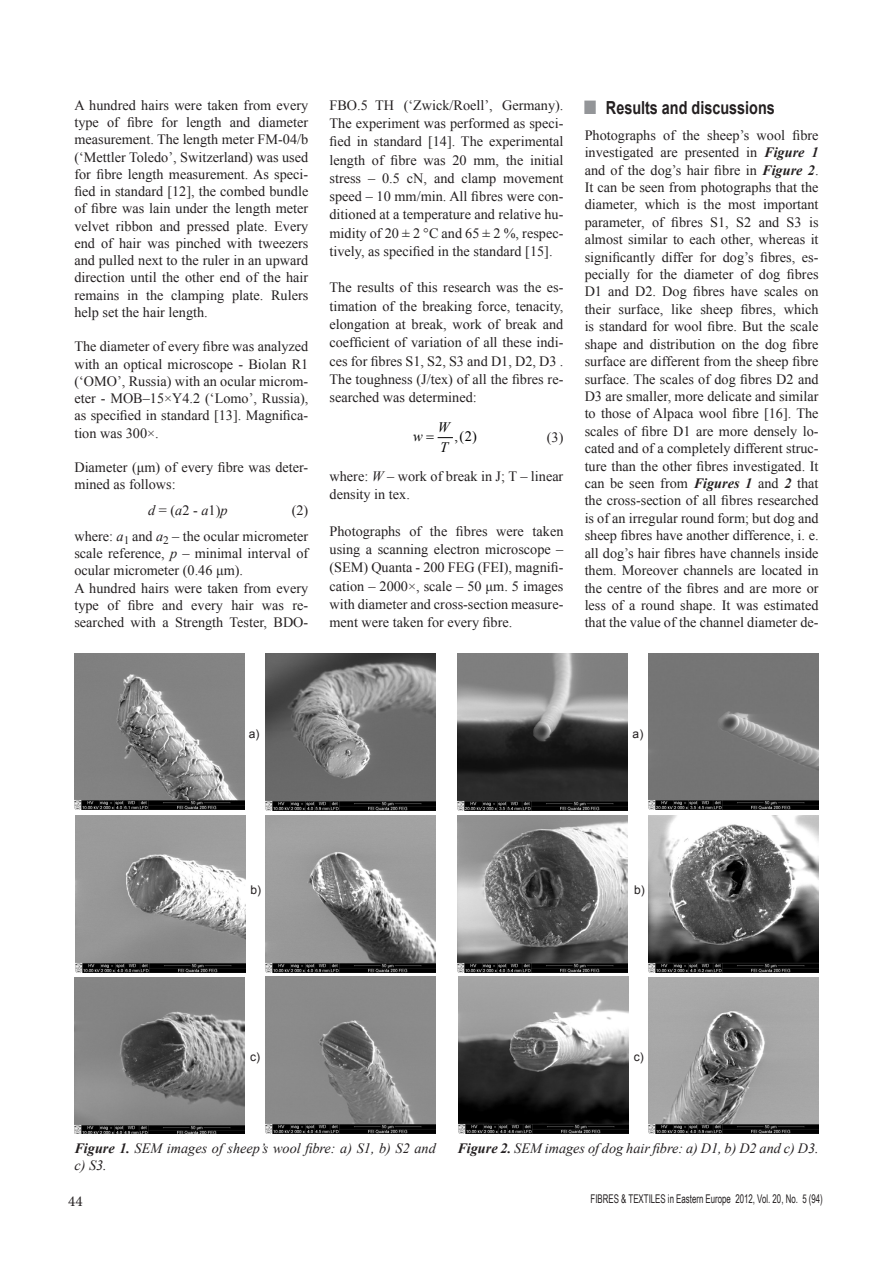
<style>
.page{position:relative;width:893px;height:1263px;background:#fff}
.page>*{position:absolute;margin:0;border:0;box-sizing:border-box;transform-origin:0 0}
.t1{font:700 18px "Arial";color:#231f20;scale:.8 1}
.t2{font:15px "Minion Pro";color:#231f20}
.t3{font:14.4px "Times New Roman";color:#000}
.t4{font:italic 14.4px "Times New Roman";color:#000}
.t5{font:14.25px/17.4px "Times New Roman";color:#231f20;text-align:justify}
.t6{font:italic 14.25px/17.1px "Times New Roman";color:#231f20}
.t7{font:12px "Arial Narrow";color:#231f20;scale:.8 1}
.t8{font:12px "Arial";color:#231f20}
.s1{font-style:italic}
.s2{color:#939598}
.s3{font-weight:700;font-style:italic}
.s4{font-weight:700}
</style>
<div class="page">
<div style="left:584px;top:101px;width:12px;height:13px;border:3px solid #939598"></div>
<img style="left:74px;top:653px;width:170px;height:157px">
<img style="left:74px;top:977px;width:170px;height:157px">
<img style="left:75px;top:815px;width:170px;height:157px">
<img style="left:265px;top:653px;width:170px;height:157px">
<img style="left:266px;top:816px;width:170px;height:156px">
<img style="left:266px;top:977px;width:170px;height:156px">
<img style="left:457px;top:654px;width:170px;height:156px">
<img style="left:648px;top:653px;width:171px;height:157px">
<img style="left:458px;top:815px;width:170px;height:157px">
<img style="left:648px;top:815px;width:171px;height:157px">
<img style="left:458px;top:977px;width:170px;height:156px">
<img style="left:648px;top:977px;width:171px;height:157px">
<svg style="left:437px;top:437px;width:15px;height:2px"></svg>
<p class="t5" style="left:74px;top:96px;width:235px">A hundred hairs were taken from every type of fibre for length and diameter measurement. The length meter FM-04/b (‘Mettler Toledo’, Switzerland) was used for fibre length measurement. As speci&shy;fied in standard [12], the combed bundle of fibre was lain under the length meter velvet ribbon and pressed plate. Every end of hair was pinched with tweezers and pulled next to the ruler in an upward direction until the other end of the hair remains in the clamping plate. Rulers help set the hair length.</p>
<p class="t5" style="left:74px;top:338px;width:235px">The diameter of every fibre was analyzed with an optical microscope - Biolan R1 (‘OMO’, Russia) with an ocular microm&shy;eter - MOB–15×Y4.2 (‘Lomo’, Russia), as specified in standard [13]. Magnifica&shy;tion was 300×.</p>
<p class="t5" style="left:74px;top:459px;width:235px">Diameter (μm) of every fibre was deter&shy;mined as follows:</p>
<p class="t5" style="left:148px;top:502px;width:81px"><span class="s1">d</span> = (<span class="s1">a</span>2 - <span class="s1">a</span>1)<span class="s1">p</span></p>
<p class="t5" style="left:74px;top:497px;width:235px;line-height:25.7px;text-align:right">(2)<br>where: <span class="s1">a</span><sub>1</sub> and <span class="s1">a</span><sub>2</sub> – the ocular micrometer</p>
<p class="t5" style="left:74px;top:545px;width:235px;text-align:left">scale reference, <span class="s1">p</span> – minimal interval of ocular micrometer (0.46 μm).<br>A hundred hairs were taken from every type of fibre and every hair was re&shy;searched with a Strength Tester, BDO-</p>
<p class="t5" style="left:329px;top:96px;width:235px;line-height:18.3px">FBO.5 TH (‘Zwick/Roell’, Germany).<br>The experiment was performed as speci&shy;fied in standard [14]. The experimental length of fibre was 20 mm, the initial stress – 0.5 cN, and clamp movement speed – 10 mm/min. All fibres were con&shy;ditioned at a temperature and relative hu&shy;midity of 20 ± 2 °C and 65 ± 2 %, respec&shy;tively, as specified in the standard [15].</p>
<p class="t5" style="left:330px;top:278px;width:235px;line-height:18.3px">The results of this research was the es&shy;timation of the breaking force, tenacity, elongation at break, work of break and coefficient of variation of all these indi&shy;ces for fibres S1, S2, S3 and D1, D2, D3 .<br>The toughness (J/tex) of all the fibres re&shy;searched was determined:</p>
<p class="t3" style="left:454px;top:427px;width:24px">,(2)</p>
<p class="t4" style="left:440px;top:438px;width:10px">T</p>
<p class="t4" style="left:438px;top:417px;width:13px">W</p>
<p class="t4" style="left:413px;top:426px;width:11px">w</p>
<p class="t5" style="left:547px;top:428px;width:18px">(3)</p>
<p class="t5" style="left:330px;top:467px;width:235px;line-height:18.3px">where: <span class="s1">W</span> – work of break in J; T – linear density in tex.</p>
<p class="t5" style="left:330px;top:522px;width:235px;line-height:18.3px">Photographs of the fibres were taken using a scanning electron microscope – (SEM) Quanta - 200 FEG (FEI), magnifi&shy;cation – 2000×, scale – 50 μm. 5 images with diameter and cross-section measure&shy;ment were taken for every fibre.</p>
<p class="t1" style="left:585px;top:96px;width:239px"><span class="s2">■</span> Results and discussions</p>
<p class="t5" style="left:585px;top:126px;width:235px">Photographs of the sheep’s wool fibre investigated are presented in <span class="s3">Figure 1 </span>and of the dog’s hair fibre in <span class="s3">Figure 2</span>.<br>It can be seen from photographs that the diameter, which is the most important parameter, of fibres S1, S2 and S3 is almost similar to each other, whereas it significantly differ for dog’s fibres, es&shy;pecially for the diameter of dog fibres D1 and D2. Dog fibres have scales on their surface, like sheep fibres, which is standard for wool fibre. But the scale shape and distribution on the dog fibre surface are different from the sheep fibre surface. The scales of dog fibres D2 and D3 are smaller, more delicate and similar to those of Alpaca wool fibre [16]. The scales of fibre D1 are more densely lo&shy;cated and of a completely different struc&shy;ture than the other fibres investigated. It can be seen from <span class="s3">Figures 1</span> and <span class="s3">2</span> that the cross-section of all fibres researched is of an irregular round form; but dog and sheep fibres have another difference, i. e. all dog’s hair fibres have channels inside them. Moreover channels are located in the centre of the fibres and are more or less of a round shape. It was estimated that the value of the channel diameter de-</p>
<p class="t8" style="left:249px;top:726px;width:12px">a)</p>
<p class="t8" style="left:633px;top:726px;width:12px">a)</p>
<p class="t8" style="left:250px;top:882px;width:12px">b)</p>
<p class="t8" style="left:634px;top:882px;width:12px">b)</p>
<p class="t8" style="left:250px;top:1049px;width:11px">c)</p>
<p class="t8" style="left:634px;top:1049px;width:11px">c)</p>
<p class="t6" style="left:74px;top:1139px;width:363px"><span class="s4">Figure 1.</span> SEM images of sheep’s wool fibre: a) S1, b) S2 and c) S3.</p>
<p class="t6" style="left:457px;top:1139px;width:363px"><span class="s4">Figure 2.</span> SEM images of dog hair fibre: a) D1, b) D2 and c) D3.</p>
<p class="t2" style="left:68px;top:1191px;width:16px">44</p>
<p class="t7" style="left:591px;top:1190px;width:292px">FIBRES &amp; TEXTILES in Eastern Europe 2012, Vol. 20, No. 5 (94)</p>
</div>
